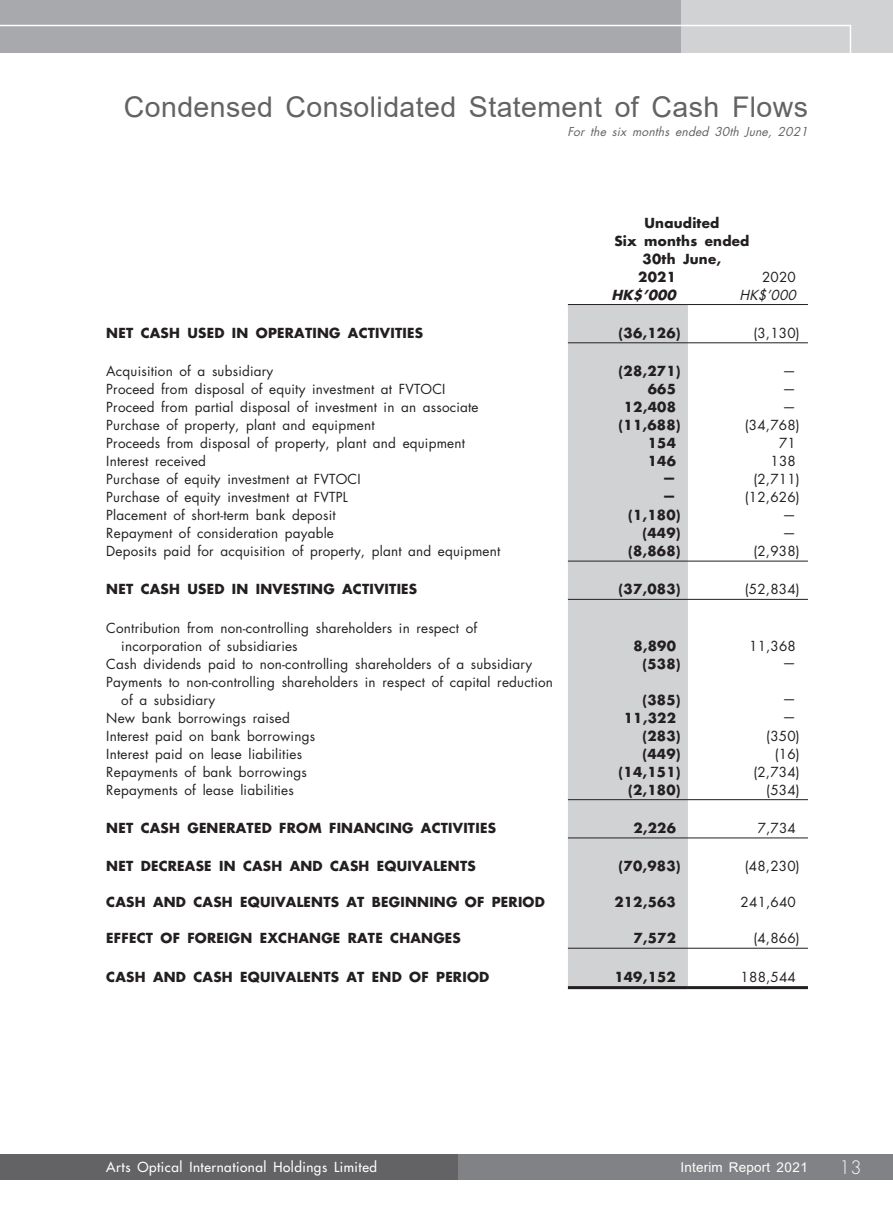
<style>
.page{position:relative;width:893px;height:1212px;background:#fff}
.page>*{position:absolute;margin:0;border:0;box-sizing:border-box;transform-origin:0 0}
.t1{font:28.5px "Arial";letter-spacing:.015em;color:#636366}
.t2{font:300 18px "Futura Std";color:#fff}
._29_Table_Stub__Note{font:13.5px/18px "Futura Std";letter-spacing:.015em;color:#231f20}
._29_Table_Stub__Note-2{font:700 13.5px "Futura Std";letter-spacing:.015em;color:#231f20}
._02_Note_Text{font:700 13.5px/18px "Futura Std";letter-spacing:.015em;color:#231f20;text-align:center}
._02_Note_Text-2{font:13.5px "Futura Std";letter-spacing:.015em;color:#231f20}
.t3{font:500 13.5px "Futura Std";letter-spacing:.04em;color:#fff}
.t4{font:13.5px "Arial";letter-spacing:.015em;color:#fff}
._02_Note_Text-3{font:italic 700 13.5px "Futura Std";color:#231f20}
._02_Note_Text-4{font:italic 13.5px "Futura Std";color:#231f20}
.t5{font:italic 12px "Futura Std";color:#636366}
</style>
<div class="page">
<div style="left:457px;top:0;width:436px;height:53px;background:#d1d2d4"></div>
<div style="left:0;top:0;width:680px;height:53px;background:#a8a9ad"></div>
<svg style="left:0;top:24px;width:852px;height:29px"></svg>
<div style="left:457px;top:1154px;width:436px;height:26px;background:#808285"></div>
<div style="left:0;top:1154px;width:457px;height:26px;background:#636366"></div>
<div style="left:568px;top:305px;width:120px;height:681px;background:#d1d2d4"></div>
<hr style="left:568px;top:304px;width:120px;height:1px;background:#231f20">
<hr style="left:688px;top:304px;width:120px;height:1px;background:#231f20">
<hr style="left:568px;top:342px;width:120px;height:1px;background:#231f20">
<hr style="left:688px;top:342px;width:120px;height:1px;background:#231f20">
<hr style="left:568px;top:561px;width:120px;height:1px;background:#231f20">
<hr style="left:688px;top:561px;width:120px;height:1px;background:#231f20">
<hr style="left:568px;top:599px;width:120px;height:1px;background:#231f20">
<hr style="left:688px;top:599px;width:120px;height:1px;background:#231f20">
<hr style="left:568px;top:799px;width:120px;height:1px;background:#231f20">
<hr style="left:688px;top:799px;width:120px;height:1px;background:#231f20">
<hr style="left:568px;top:837px;width:120px;height:1px;background:#231f20">
<hr style="left:688px;top:837px;width:120px;height:1px;background:#231f20">
<hr style="left:568px;top:948px;width:120px;height:1px;background:#231f20">
<hr style="left:688px;top:948px;width:120px;height:1px;background:#231f20">
<hr style="left:568px;top:986px;width:120px;height:3px;background:#231f20">
<hr style="left:688px;top:986px;width:120px;height:3px;background:#231f20">
<h1 class="t1" style="left:124px;top:88px;width:686px">Condensed Consolidated Statement of Cash Flows</h1>
<p class="t5" style="left:567px;top:124px;width:245px">For the six months ended 30th June, 2021</p>
<p class="_02_Note_Text" style="left:644px;top:213px;width:76px">Unaudited</p>
<p class="_02_Note_Text" style="left:614px;top:231px;width:137px">Six months ended<br>30th June,</p>
<p class="_02_Note_Text" style="left:638px;top:267px;width:39px">2021</p>
<p class="_02_Note_Text-2" style="left:762px;top:268px;width:35px">2020</p>
<p class="_02_Note_Text-3" style="left:611px;top:286px;width:70px">HK$’000</p>
<p class="_02_Note_Text-4" style="left:740px;top:286px;width:61px">HK$’000</p>
<p class="_29_Table_Stub__Note-2" style="left:106px;top:324px;width:318px">NET CASH USED IN OPERATING ACTIVITIES</p>
<p class="_02_Note_Text" style="left:619px;top:324px;width:64px">(36,126)</p>
<p class="_02_Note_Text-2" style="left:753px;top:324px;width:48px">(3,130)</p>
<p class="_29_Table_Stub__Note" style="left:106px;top:362px;width:168px">Acquisition of a subsidiary</p>
<p class="_02_Note_Text" style="left:619px;top:362px;width:64px">(28,271)</p>
<p class="_02_Note_Text-2" style="left:782px;top:361px;width:15px">—</p>
<p class="_29_Table_Stub__Note" style="left:106px;top:380px;width:341px">Proceed from disposal of equity investment at FVTOCI</p>
<p class="_02_Note_Text" style="left:648px;top:380px;width:30px">665</p>
<p class="_02_Note_Text-2" style="left:782px;top:379px;width:15px">—</p>
<p class="_29_Table_Stub__Note" style="left:106px;top:398px;width:374px">Proceed from partial disposal of investment in an associate</p>
<p class="_02_Note_Text" style="left:624px;top:398px;width:54px">12,408</p>
<p class="_02_Note_Text-2" style="left:782px;top:397px;width:15px">—</p>
<p class="_29_Table_Stub__Note" style="left:106px;top:416px;width:270px">Purchase of property, plant and equipment</p>
<p class="_02_Note_Text" style="left:619px;top:416px;width:64px">(11,688)</p>
<p class="_02_Note_Text-2" style="left:745px;top:417px;width:56px">(34,768)</p>
<p class="_29_Table_Stub__Note" style="left:106px;top:434px;width:360px">Proceeds from disposal of property, plant and equipment</p>
<p class="_02_Note_Text" style="left:648px;top:434px;width:30px">154</p>
<p class="_02_Note_Text-2" style="left:779px;top:435px;width:18px">71</p>
<p class="_29_Table_Stub__Note" style="left:106px;top:452px;width:101px">Interest received</p>
<p class="_02_Note_Text" style="left:648px;top:452px;width:30px">146</p>
<p class="_02_Note_Text-2" style="left:771px;top:453px;width:27px">138</p>
<p class="_29_Table_Stub__Note" style="left:106px;top:470px;width:256px">Purchase of equity investment at FVTOCI</p>
<p class="_02_Note_Text" style="left:662px;top:469px;width:15px">—</p>
<p class="_02_Note_Text-2" style="left:753px;top:471px;width:48px">(2,711)</p>
<p class="_29_Table_Stub__Note" style="left:106px;top:488px;width:243px">Purchase of equity investment at FVTPL</p>
<p class="_02_Note_Text" style="left:662px;top:487px;width:15px">—</p>
<p class="_02_Note_Text-2" style="left:745px;top:489px;width:56px">(12,626)</p>
<p class="_29_Table_Stub__Note" style="left:106px;top:506px;width:231px">Placement of short-term bank deposit</p>
<p class="_02_Note_Text" style="left:628px;top:506px;width:54px">(1,180)</p>
<p class="_02_Note_Text-2" style="left:782px;top:505px;width:15px">—</p>
<p class="_29_Table_Stub__Note" style="left:106px;top:524px;width:229px">Repayment of consideration payable</p>
<p class="_02_Note_Text" style="left:642px;top:524px;width:40px">(449)</p>
<p class="_02_Note_Text-2" style="left:782px;top:523px;width:15px">—</p>
<p class="_29_Table_Stub__Note" style="left:106px;top:542px;width:396px">Deposits paid for acquisition of property, plant and equipment</p>
<p class="_02_Note_Text" style="left:628px;top:542px;width:54px">(8,868)</p>
<p class="_02_Note_Text-2" style="left:753px;top:543px;width:48px">(2,938)</p>
<p class="_29_Table_Stub__Note-2" style="left:106px;top:580px;width:312px">NET CASH USED IN INVESTING ACTIVITIES</p>
<p class="_02_Note_Text" style="left:619px;top:580px;width:64px">(37,083)</p>
<p class="_02_Note_Text-2" style="left:745px;top:581px;width:56px">(52,834)</p>
<p class="_29_Table_Stub__Note" style="left:121px;top:619px;width:357px;text-indent:-15px">Contribution from non-controlling shareholders in respect of incorporation of subsidiaries</p>
<p class="_02_Note_Text" style="left:633px;top:636px;width:44px">8,890</p>
<p class="_02_Note_Text-2" style="left:749px;top:637px;width:48px">11,368</p>
<p class="_29_Table_Stub__Note" style="left:106px;top:655px;width:427px">Cash dividends paid to non-controlling shareholders of a subsidiary</p>
<p class="_02_Note_Text" style="left:642px;top:654px;width:40px">(538)</p>
<p class="_02_Note_Text-2" style="left:782px;top:654px;width:15px">—</p>
<p class="_29_Table_Stub__Note" style="left:121px;top:673px;width:433px;text-indent:-15px">Payments to non-controlling shareholders in respect of capital reduction of a subsidiary</p>
<p class="_02_Note_Text" style="left:642px;top:690px;width:40px">(385)</p>
<p class="_02_Note_Text-2" style="left:782px;top:690px;width:15px">—</p>
<p class="_29_Table_Stub__Note" style="left:106px;top:709px;width:185px">New bank borrowings raised</p>
<p class="_02_Note_Text" style="left:624px;top:708px;width:54px">11,322</p>
<p class="_02_Note_Text-2" style="left:782px;top:708px;width:15px">—</p>
<p class="_29_Table_Stub__Note" style="left:106px;top:727px;width:210px">Interest paid on bank borrowings</p>
<p class="_02_Note_Text" style="left:642px;top:726px;width:40px">(283)</p>
<p class="_02_Note_Text-2" style="left:766px;top:727px;width:35px">(350)</p>
<p class="_29_Table_Stub__Note" style="left:106px;top:745px;width:197px">Interest paid on lease liabilities</p>
<p class="_02_Note_Text" style="left:642px;top:744px;width:40px">(449)</p>
<p class="_02_Note_Text-2" style="left:775px;top:745px;width:26px">(16)</p>
<p class="_29_Table_Stub__Note" style="left:106px;top:763px;width:202px">Repayments of bank borrowings</p>
<p class="_02_Note_Text" style="left:619px;top:762px;width:64px">(14,151)</p>
<p class="_02_Note_Text-2" style="left:753px;top:763px;width:48px">(2,734)</p>
<p class="_29_Table_Stub__Note" style="left:106px;top:781px;width:189px">Repayments of lease liabilities</p>
<p class="_02_Note_Text" style="left:628px;top:780px;width:54px">(2,180)</p>
<p class="_02_Note_Text-2" style="left:766px;top:781px;width:35px">(534)</p>
<p class="_29_Table_Stub__Note-2" style="left:106px;top:819px;width:391px">NET CASH GENERATED FROM FINANCING ACTIVITIES</p>
<p class="_02_Note_Text" style="left:633px;top:819px;width:44px">2,226</p>
<p class="_02_Note_Text-2" style="left:758px;top:819px;width:40px">7,734</p>
<p class="_29_Table_Stub__Note-2" style="left:106px;top:857px;width:371px">NET DECREASE IN CASH AND CASH EQUIVALENTS</p>
<p class="_02_Note_Text" style="left:619px;top:857px;width:64px">(70,983)</p>
<p class="_02_Note_Text-2" style="left:745px;top:858px;width:56px">(48,230)</p>
<p class="_29_Table_Stub__Note-2" style="left:106px;top:893px;width:440px">CASH AND CASH EQUIVALENTS AT BEGINNING OF PERIOD</p>
<p class="_02_Note_Text" style="left:614px;top:893px;width:63px">212,563</p>
<p class="_02_Note_Text-2" style="left:741px;top:894px;width:57px">241,640</p>
<p class="_29_Table_Stub__Note-2" style="left:106px;top:929px;width:356px">EFFECT OF FOREIGN EXCHANGE RATE CHANGES</p>
<p class="_02_Note_Text" style="left:633px;top:929px;width:44px">7,572</p>
<p class="_02_Note_Text-2" style="left:753px;top:930px;width:48px">(4,866)</p>
<p class="_29_Table_Stub__Note-2" style="left:106px;top:967px;width:385px">CASH AND CASH EQUIVALENTS AT END OF PERIOD</p>
<p class="_02_Note_Text" style="left:614px;top:967px;width:63px">149,152</p>
<p class="_02_Note_Text-2" style="left:741px;top:968px;width:57px">188,544</p>
<p class="t3" style="left:106px;top:1158px;width:272px">Arts Optical International Holdings Limited</p>
<p class="t4" style="left:680px;top:1158px;width:129px">Interim Report 2021</p>
<h2 class="t2" style="left:839px;top:1157px;width:24px">13</h2>
</div>
